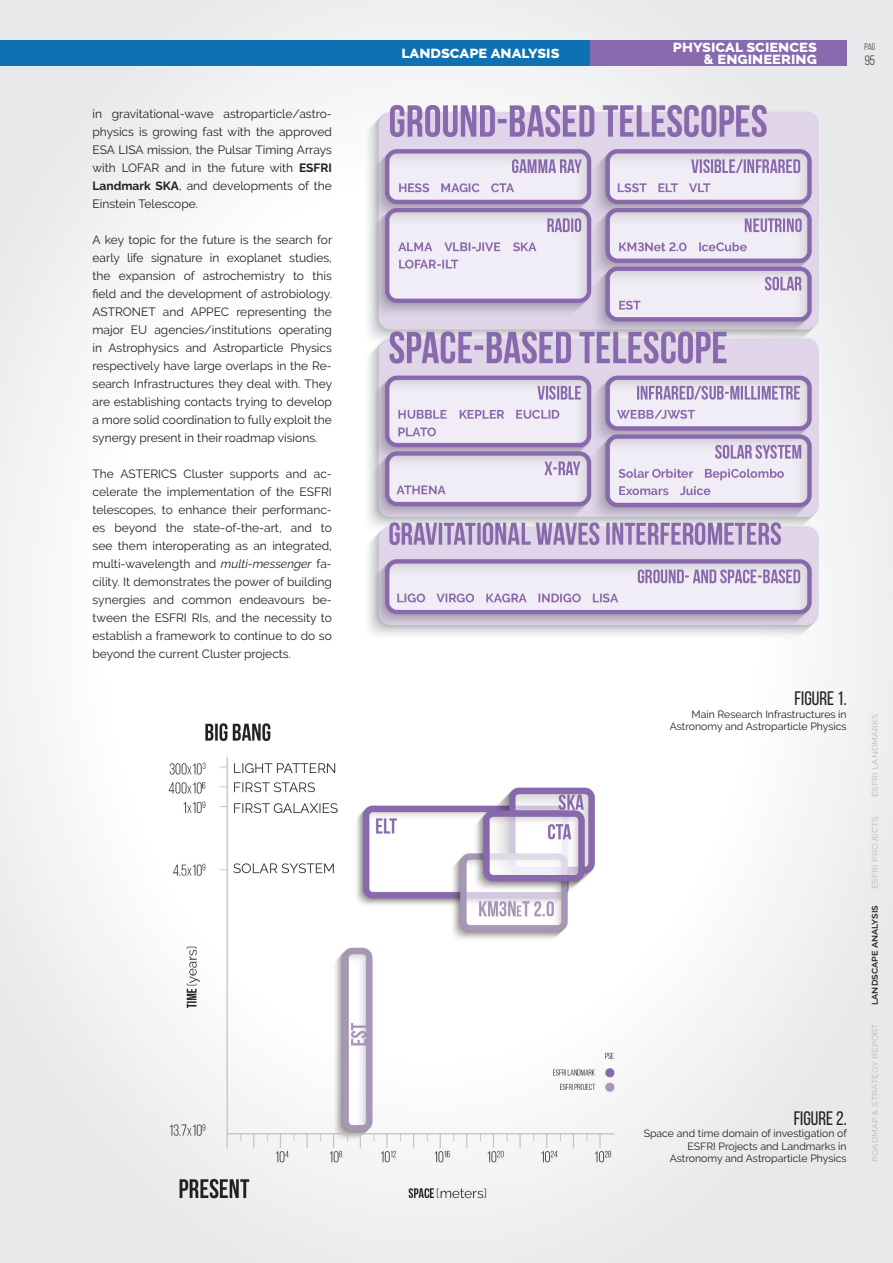
<style>
.page{position:relative;width:893px;height:1263px;background:#fff}
.page>*{position:absolute;margin:0;border:0;box-sizing:border-box;transform-origin:0 0}
.t1{font:19.5px "Bebas Neue";color:#231f20}
.t2{font:700 16.5px/12px "Raleway v 4020 Extra";color:#fff;text-align:right}
.t3{font:13.5px "Bebas Neue";color:#231f20}
.t4{font:12px/18px "Raleway";color:#231f20;text-align:justify}
.t5{font:10.5px/12.6px "Raleway";color:#231f20;text-align:right}
.t6{font:10.5px "Raleway v 4020 Regular";color:#bcbdc0}
.t7{font:700 10.5px "Raleway v 4020 Semi";color:#231f20}
.t8{font:9.45px "Bebas Neue";color:#231f20}
.s1{font-family:"Raleway v 4020 Bold"}
.s2{font-style:italic}
.s3{font-size:13.5px}
.s4{font-family:"Raleway v 4020 Medium";font-size:7.5px}
</style>
<div class="page">
<img style="left:0;top:0;width:893px;height:1263px">
<div style="left:589px;top:40px;width:258px;height:26px;background:#896aae"></div>
<div style="left:0;top:40px;width:589px;height:26px;background:#0d71b3"></div>
<p class="t4" style="left:93px;top:105px;width:241px">in gravitational-wave astroparticle/astro&shy;physics is growing fast with the approved ESA LISA mission, the Pulsar Timing Arrays with LOFAR and in the future with <span class="s1">ESFRI Landmark SKA</span>, and developments of the Einstein Telescope.</p>
<p class="t4" style="left:93px;top:231px;width:241px">A key topic for the future is the search for early life signature in exoplanet studies, the expansion of astrochemistry to this field and the development of astrobiology.<br>ASTRONET and APPEC representing the major EU agencies/institutions operating in Astrophysics and Astroparticle Physics respectively have large overlaps in the Re&shy;search Infrastructures they deal with. They are establishing contacts trying to develop a more solid coordination to fully exploit the synergy present in their roadmap visions.</p>
<p class="t4" style="left:93px;top:465px;width:241px">The ASTERICS Cluster supports and ac&shy;celerate the implementation of the ESFRI telescopes, to enhance their performanc&shy;es beyond the state-of-the-art, and to see them interoperating as an integrated, multi-wavelength and <span class="s2">multi-messenger</span> fa&shy;cility. It demonstrates the power of building synergies and common endeavours be&shy;tween the ESFRI RIs, and the necessity to establish a framework to continue to do so beyond the current Cluster projects.</p>
<p class="t2" style="left:402px;top:44px;width:159px">landscape analysis</p>
<p class="t2" style="left:673px;top:39px;width:146px">physical sciences <span class="s3">&amp;</span> engineering</p>
<p class="t8" style="left:864px;top:41px;width:13px">pag</p>
<p class="t3" style="left:865px;top:53px;width:12px">95</p>
<p class="t1" style="left:795px;top:688px;width:54px">FIGURE 1.</p>
<p class="t5" style="left:670px;top:708px;width:178px">Main Research Infrastructures in<br>Astronomy and Astroparticle Physics</p>
<p class="t1" style="left:794px;top:1107px;width:55px">FIGURE 2.</p>
<p class="t5" style="left:644px;top:1127px;width:205px">Space and time domain of investigation of<br>ESFRI Projects and Landmarks in<br>Astronomy and Astroparticle Physics</p>
<p class="t6" style="left:866px;top:797px;width:85px;rotate:-90deg">esfri landmarks</p>
<p class="t6" style="left:866px;top:889px;width:75px;rotate:-90deg">esfri projects</p>
<p class="t7" style="left:866px;top:1005px;width:101px;rotate:-90deg">landscape analysis</p>
<p class="t6" style="left:866px;top:1162px;width:140px;rotate:-90deg">roadmap <span class="s4">&amp;</span> strategy report</p>
</div>
